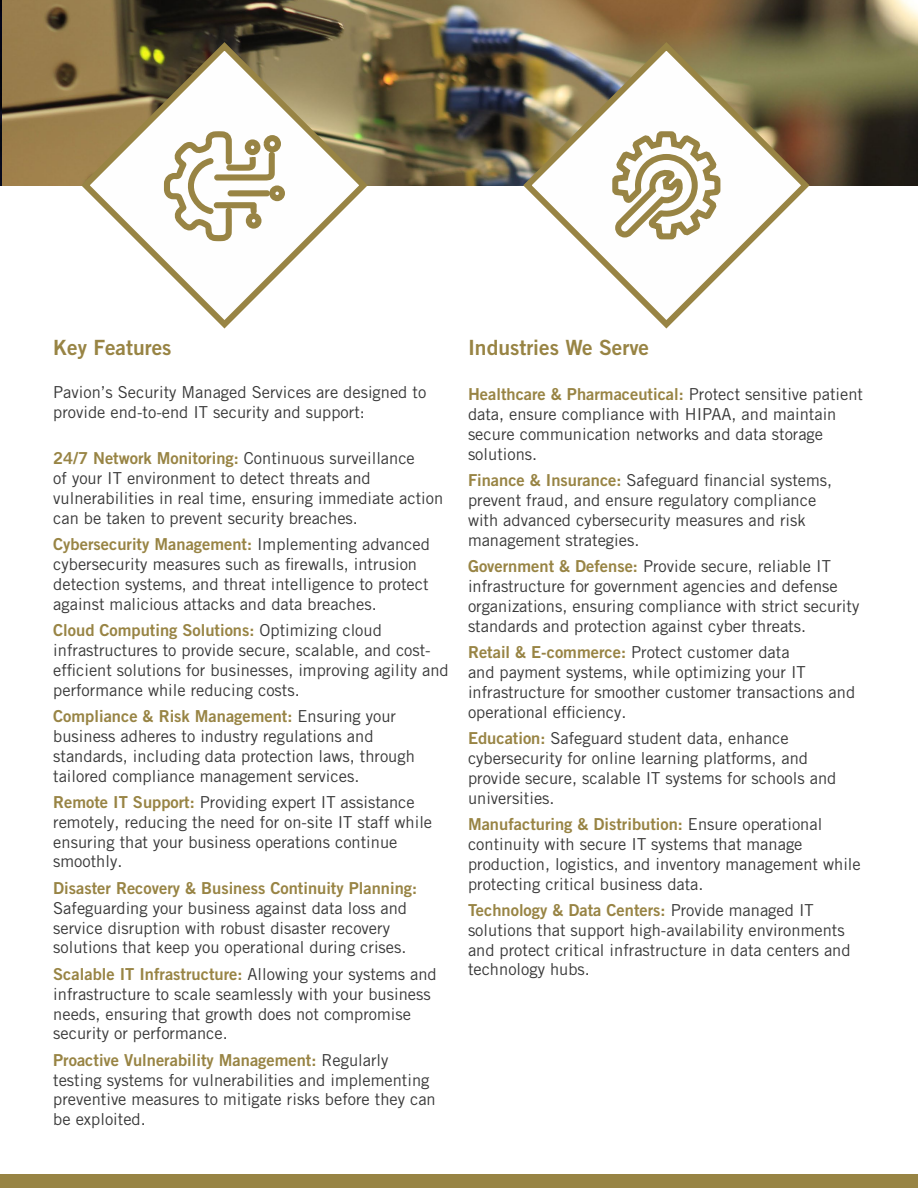
<style>
.page{position:relative;width:918px;height:1188px;background:#fff}
.page>*{position:absolute;margin:0;border:0;box-sizing:border-box;transform-origin:0 0}
.t1{font:21px "Trade Gothic LT Pro Bd 2";color:#988444}
.t2{font:16.5px/19.8px "Trade Gothic LT Pro";color:#393939}
.t3{font:16.5px "Trade Gothic LT Pro Bd 2";color:#988444}
.s1{font-family:"Trade Gothic LT Pro";color:#393939}
.s2{font-family:"Trade Gothic LT Pro Bd 2";color:#988444}
</style>
<div class="page">
<div style="left:0;top:1174px;width:918px;height:14px;background:#988444"></div>
<img style="left:2px;top:0;width:916px;height:185px">
<svg style="left:77px;top:38px;width:295px;height:291px"></svg>
<svg style="left:519px;top:38px;width:295px;height:291px"></svg>
<svg style="left:609px;top:128px;width:114px;height:114px"></svg>
<svg style="left:162px;top:0;width:125px;height:243px"></svg>
<p class="t1" style="left:53px;top:335px;width:120px">Key Features</p>
<p class="t2" style="left:53px;top:382px;width:375px">Pavion’s Security Managed Services are designed to provide end-to-end IT security and support:</p>
<p class="t3" style="left:53px;top:448px;width:363px">24/7 Network Monitoring: <span class="s1">Continuous surveillance</span></p>
<p class="t2" style="left:53px;top:468px;width:392px">of your IT environment to detect threats and vulnerabilities in real time, ensuring immediate action can be taken to prevent security breaches.</p>
<p class="t3" style="left:53px;top:534px;width:378px">Cybersecurity Management: <span class="s1">Implementing advanced</span></p>
<p class="t2" style="left:53px;top:554px;width:377px">cybersecurity measures such as firewalls, intrusion detection systems, and threat intelligence to protect against malicious attacks and data breaches.</p>
<p class="t3" style="left:53px;top:620px;width:330px">Cloud Computing Solutions: <span class="s1">Optimizing cloud</span></p>
<p class="t2" style="left:53px;top:640px;width:397px">infrastructures to provide secure, scalable, and cost&shy;efficient solutions for businesses, improving agility and performance while reducing costs.</p>
<p class="t3" style="left:53px;top:706px;width:344px">Compliance &amp; Risk Management: <span class="s1">Ensuring your</span></p>
<p class="t2" style="left:53px;top:726px;width:363px">business adheres to industry regulations and standards, including data protection laws, through tailored compliance management services.</p>
<p class="t2" style="left:53px;top:792px;width:380px"><span class="s2">Remote IT Support:</span> Providing expert IT assistance remotely, reducing the need for on-site IT staff while ensuring that your business operations continue smoothly.</p>
<p class="t3" style="left:53px;top:878px;width:365px">Disaster Recovery &amp; Business Continuity Planning:</p>
<p class="t2" style="left:53px;top:898px;width:355px">Safeguarding your business against data loss and service disruption with robust disaster recovery solutions that keep you operational during crises.</p>
<p class="t3" style="left:53px;top:964px;width:385px">Scalable IT Infrastructure: <span class="s1">Allowing your systems and</span></p>
<p class="t2" style="left:53px;top:984px;width:379px">infrastructure to scale seamlessly with your business needs, ensuring that growth does not compromise security or performance.</p>
<p class="t3" style="left:53px;top:1050px;width:337px">Proactive Vulnerability Management: <span class="s1">Regularly</span></p>
<p class="t2" style="left:53px;top:1070px;width:384px">testing systems for vulnerabilities and implementing preventive measures to mitigate risks before they can be exploited.</p>
<p class="t1" style="left:468px;top:335px;width:183px">Industries We Serve</p>
<p class="t3" style="left:468px;top:384px;width:397px">Healthcare &amp; Pharmaceutical: <span class="s1">Protect sensitive patient</span></p>
<p class="t2" style="left:468px;top:404px;width:370px">data, ensure compliance with HIPAA, and maintain secure communication networks and data storage solutions.</p>
<p class="t2" style="left:468px;top:470px;width:366px"><span class="s2">Finance &amp; Insurance:</span> Safeguard financial systems, prevent fraud, and ensure regulatory compliance with advanced cybersecurity measures and risk management strategies.</p>
<p class="t2" style="left:468px;top:556px;width:393px"><span class="s2">Government &amp; Defense:</span> Provide secure, reliable IT infrastructure for government agencies and defense organizations, ensuring compliance with strict security standards and protection against cyber threats.</p>
<p class="t2" style="left:468px;top:642px;width:389px"><span class="s2">Retail &amp; E-commerce:</span> Protect customer data<br>and payment systems, while optimizing your IT infrastructure for smoother customer transactions and operational efficiency.</p>
<p class="t2" style="left:468px;top:728px;width:370px"><span class="s2">Education:</span> Safeguard student data, enhance cybersecurity for online learning platforms, and provide secure, scalable IT systems for schools and universities.</p>
<p class="t3" style="left:468px;top:814px;width:356px">Manufacturing &amp; Distribution: <span class="s1">Ensure operational</span></p>
<p class="t2" style="left:468px;top:834px;width:394px">continuity with secure IT systems that manage production, logistics, and inventory management while protecting critical business data.</p>
<p class="t3" style="left:468px;top:900px;width:347px">Technology &amp; Data Centers: <span class="s1">Provide managed IT</span></p>
<p class="t2" style="left:468px;top:920px;width:384px">solutions that support high-availability environments and protect critical infrastructure in data centers and technology hubs.</p>
</div>
